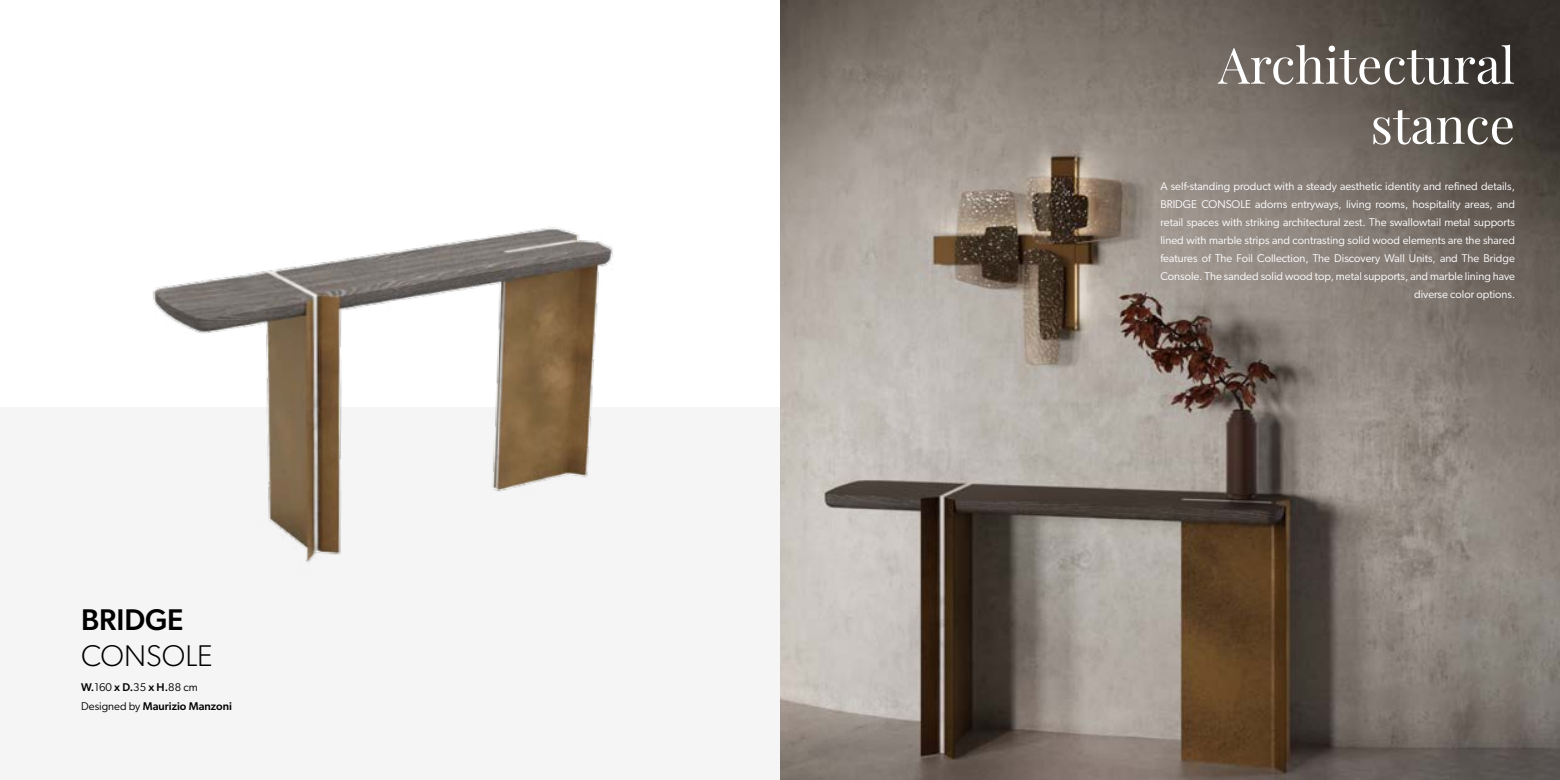
<style>
.page{position:relative;width:1560px;height:780px;background:#fff}
.page>*{position:absolute;margin:0;border:0;box-sizing:border-box;transform-origin:0 0}
.t1{font:50px/60px "Playfair Display";color:#fff;text-align:right}
.t2{font:300 30px "Gibson";color:#000}
.t3{font:500 30px "Gibson";color:#000}
.t4{font:11.25px/18px "Gibson";color:#fff;text-align:justify}
.t5{font:500 11.25px "Gibson";color:#000}
.t6{font:11.25px "Gibson";color:#000}
.s1{font-weight:400}
.s2{font-weight:500}
</style>
<div class="page">
<div style="left:0;top:407px;width:780px;height:373px;background:#f5f5f5"></div>
<img style="left:153px;top:227px;width:460px;height:336px">
<img style="left:780px;top:0;width:779px;height:780px">
<h2 class="t3" style="left:81px;top:601px;width:104px">BRIDGE</h2>
<h2 class="t2" style="left:81px;top:637px;width:133px">CONSOLE</h2>
<p class="t5" style="left:81px;top:699px;width:152px"><span class="s1">Designed by</span> Maurizio Manzoni</p>
<p class="t6" style="left:81px;top:680px;width:118px"><span class="s2">W.</span>160 <span class="s2">x D.</span>35 <span class="s2">x H.</span>88 cm</p>
<h1 class="t1" style="left:1217px;top:31px;width:298px">Architectural stance</h1>
<p class="t4" style="left:1160px;top:177px;width:356px">A self-standing product with a steady aesthetic identity and refined details, BRIDGE CONSOLE adorns entryways, living rooms, hospitality areas, and retail spaces with striking architectural zest. The swallowtail metal supports lined with marble strips and contrasting solid wood elements are the shared features of The Foil Collection, The Discovery Wall Units, and The Bridge Console. The sanded solid wood top, metal supports, and marble lining have</p>
<p class="t4" style="left:1413px;top:285px;width:103px">diverse color options.</p>
</div>
